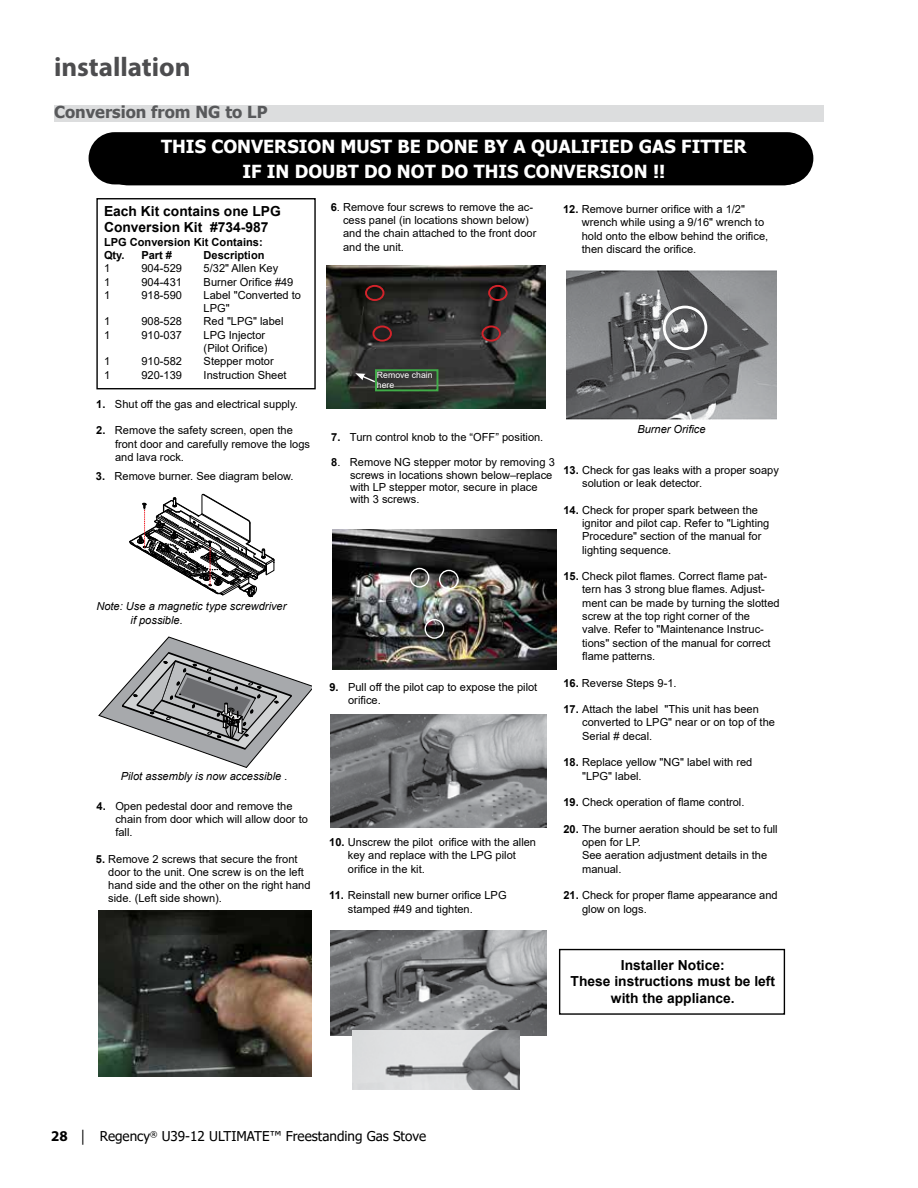
<style>
.page{position:relative;width:918px;height:1188px;background:#fff}
.page>*{position:absolute;margin:0;border:0;box-sizing:border-box;transform-origin:0 0}
.t1{font:700 27px "Myriad Pro";color:#4d4d4f}
.t2{font:700 18px/25.2px "Tahoma";color:#fff;text-align:center}
.t3{font:700 16.65px/20px "Arial";color:#fff;text-align:center}
.t4{font:700 16.5px "Tahoma";color:#58595b}
.t5{font:700 13.8px/16.6px "Arial";color:#000}
.t6{font:13.5px "Tahoma";color:#000}
.t7{font:11.1px/13.4px "Arial";color:#000}
.t8{font:italic 11.1px/13.4px "Arial";color:#000}
.t9{font:700 11.1px/13.4px "Arial";color:#000}
.t10{font:8.7px/10.5px "Arial";color:#fff}
.s1{font-weight:700}
.s2{font-family:"Myriad Pro";font-weight:700;font-size:15px}
.s3{font-family:"Myriad Pro";font-size:15px}
</style>
<div class="page">
<div style="left:54px;top:106px;width:770px;height:16px;background:#dcddde"></div>
<div style="left:90px;top:134px;width:722px;height:49px;background:#000;border-radius:25px"></div>
<div style="left:89px;top:132px;width:724px;height:52px;border:3px solid #000;border-radius:25px"></div>
<svg style="left:110px;top:184px;width:682px;height:1px"></svg>
<svg style="left:130px;top:494px;width:145px;height:103px"></svg>
<svg style="left:99px;top:637px;width:213px;height:131px"></svg>
<div style="left:96px;top:198px;width:220px;height:191px;border:1px solid #000"></div>
<img style="left:333px;top:529px;width:223px;height:141px">
<div style="left:439px;top:570px;width:20px;height:20px;border:1px solid #fff;border-radius:50%"></div>
<div style="left:410px;top:568px;width:19px;height:20px;border:1px solid #fff;border-radius:50%"></div>
<div style="left:425px;top:619px;width:19px;height:20px;border:1px solid #fff;border-radius:50%"></div>
<img style="left:330px;top:714px;width:217px;height:114px">
<img style="left:330px;top:930px;width:217px;height:106px">
<img style="left:352px;top:1030px;width:167px;height:60px">
<img style="left:567px;top:271px;width:209px;height:149px">
<div style="left:663px;top:306px;width:44px;height:44px;border:3px solid #fff;border-radius:50%"></div>
<div style="left:559px;top:949px;width:226px;height:66px;border:1px solid #000"></div>
<img style="left:326px;top:265px;width:220px;height:144px">
<div style="left:488px;top:285px;width:20px;height:16px;border:2px solid #d2232a;border-radius:50%"></div>
<div style="left:482px;top:326px;width:19px;height:16px;border:2px solid #d2232a;border-radius:50%"></div>
<div style="left:365px;top:285px;width:19px;height:16px;border:2px solid #d2232a;border-radius:50%"></div>
<div style="left:372px;top:326px;width:20px;height:16px;border:2px solid #d2232a;border-radius:50%"></div>
<div style="left:375px;top:369px;width:63px;height:22px;border:2px solid #41ad49"></div>
<img style="left:99px;top:911px;width:212px;height:165px">
<svg style="left:355px;top:373px;width:22px;height:11px"></svg>
<h1 class="t1" style="left:54px;top:50px;width:138px">installation</h1>
<h3 class="t4" style="left:54px;top:101px;width:215px">Conversion from NG to LP</h3>
<h2 class="t2" style="left:161px;top:135px;width:587px">THIS CONVERSION MUST BE DONE BY A QUALIFIED GAS FITTER<br>IF IN DOUBT DO NOT DO THIS CONVERSION !!</h2>
<h3 class="t3" style="left:194px;top:132px;width:528px">THIS CONVERSION MUST BE DONE BY A QUALIFIED GAS FITTER<br>IF IN DOUBT DO NOT DO THIS CONVERSION !!</h3>
<p class="t5" style="left:104px;top:203px;width:178px">Each Kit contains one LPG<br>Conversion Kit #734-987</p>
<p class="t9" style="left:104px;top:235px;width:160px">LPG Conversion Kit Contains:<br>Qty.</p>
<p class="t9" style="left:141px;top:249px;width:32px">Part #</p>
<p class="t9" style="left:204px;top:249px;width:62px">Description</p>
<p class="t7" style="left:104px;top:262px;width:8px">1</p>
<p class="t7" style="left:141px;top:262px;width:42px">904-529</p>
<p class="t7" style="left:204px;top:262px;width:76px">5/32" Allen Key</p>
<p class="t7" style="left:104px;top:275px;width:8px">1</p>
<p class="t7" style="left:141px;top:275px;width:42px">904-431</p>
<p class="t7" style="left:204px;top:275px;width:91px">Burner Orifice #49</p>
<p class="t7" style="left:104px;top:288px;width:8px">1</p>
<p class="t7" style="left:141px;top:288px;width:42px">918-590</p>
<p class="t7" style="left:204px;top:288px;width:99px">Label "Converted to<br>LPG"</p>
<p class="t7" style="left:104px;top:315px;width:8px">1</p>
<p class="t7" style="left:141px;top:315px;width:42px">908-528</p>
<p class="t7" style="left:204px;top:315px;width:81px">Red "LPG" label</p>
<p class="t7" style="left:104px;top:328px;width:8px">1</p>
<p class="t7" style="left:141px;top:328px;width:42px">910-037</p>
<p class="t7" style="left:204px;top:328px;width:65px">LPG Injector (Pilot Orifice)</p>
<p class="t7" style="left:104px;top:355px;width:8px">1</p>
<p class="t7" style="left:141px;top:355px;width:42px">910-582</p>
<p class="t7" style="left:204px;top:355px;width:72px">Stepper motor</p>
<p class="t7" style="left:104px;top:368px;width:8px">1</p>
<p class="t7" style="left:141px;top:368px;width:42px">920-139</p>
<p class="t7" style="left:204px;top:368px;width:85px">Instruction Sheet</p>
<p class="t7" style="left:96px;top:397px;width:203px"><span class="s1">1.</span> Shut off the gas and electrical supply.</p>
<p class="t7" style="left:115px;top:424px;width:197px;text-indent:-19px"><span class="s1">2.</span> Remove the safety screen, open the front door and carefully remove the logs and lava rock.</p>
<p class="t7" style="left:96px;top:470px;width:199px"><span class="s1">3.</span> Remove burner. See diagram below.</p>
<p class="t8" style="left:131px;top:600px;width:157px;text-indent:-34px">Note: Use a magnetic type screwdriver if possible.</p>
<p class="t8" style="left:121px;top:770px;width:168px">Pilot assembly is now accessible .</p>
<p class="t7" style="left:115px;top:799px;width:194px;text-indent:-19px"><span class="s1">4.</span> Open pedestal door and remove the chain from door which will allow door to fall.</p>
<p class="t7" style="left:108px;top:852px;width:204px;text-indent:-12px"><span class="s1">5.</span> Remove 2 screws that secure the front door to the unit. One screw is on the left hand side and the other on the right hand side. (Left side shown).</p>
<p class="t7" style="left:343px;top:200px;width:195px;text-indent:-12px"><span class="s1">6</span>. Remove four screws to remove the ac&shy;cess panel (in locations shown below) and the chain attached to the front door and the unit.</p>
<p class="t7" style="left:582px;top:202px;width:188px;text-indent:-19px"><span class="s1">12.</span> Remove burner orifice with a 1/2" wrench while using a 9/16" wrench to hold onto the elbow behind the orifice, then discard the orifice.</p>
<p class="t10" style="left:377px;top:369px;width:57px">Remove chain here</p>
<p class="t7" style="left:331px;top:431px;width:214px"><span class="s1">7.</span> Turn control knob to the “OFF” position.</p>
<p class="t7" style="left:350px;top:456px;width:206px;line-height:12.5px;text-indent:-19px"><span class="s1">8</span>. Remove NG stepper motor by removing 3 screws in locations shown below–replace with LP stepper motor, secure in place with 3 screws.</p>
<p class="t7" style="left:348px;top:680px;width:191px;text-indent:-19px"><span class="s1">9.</span> Pull off the pilot cap to expose the pilot orifice.</p>
<p class="t7" style="left:348px;top:835px;width:190px;text-indent:-19px"><span class="s1">10.</span> Unscrew the pilot orifice with the allen key and replace with the LPG pilot orifice in the kit.</p>
<p class="t7" style="left:348px;top:889px;width:160px;text-indent:-19px"><span class="s1">11.</span> Reinstall new burner orifice LPG stamped #49 and tighten.</p>
<p class="t8" style="left:637px;top:423px;width:70px">Burner Orifice</p>
<p class="t7" style="left:582px;top:463px;width:198px;text-indent:-19px"><span class="s1">13.</span> Check for gas leaks with a proper soapy solution or leak detector.</p>
<p class="t7" style="left:582px;top:503px;width:189px;text-indent:-19px"><span class="s1">14.</span> Check for proper spark between the ignitor and pilot cap. Refer to "Lighting Procedure" section of the manual for lighting sequence.</p>
<p class="t7" style="left:582px;top:570px;width:199px;text-indent:-19px"><span class="s1">15.</span> Check pilot flames. Correct flame pat&shy;tern has 3 strong blue flames. Adjust&shy;ment can be made by turning the slotted screw at the top right corner of the valve. Refer to "Maintenance Instruc&shy;tions" section of the manual for correct flame patterns.</p>
<p class="t7" style="left:563px;top:676px;width:115px"><span class="s1">16.</span> Reverse Steps 9-1.</p>
<p class="t7" style="left:582px;top:703px;width:194px;text-indent:-19px"><span class="s1">17.</span> Attach the label "This unit has been converted to LPG" near or on top of the<br>Serial # decal.</p>
<p class="t7" style="left:582px;top:756px;width:172px;text-indent:-19px"><span class="s1">18.</span> Replace yellow "NG" label with red "LPG" label.</p>
<p class="t7" style="left:563px;top:796px;width:183px"><span class="s1">19.</span> Check operation of flame control.</p>
<p class="t7" style="left:582px;top:822px;width:197px;text-indent:-19px"><span class="s1">20.</span> The burner aeration should be set to full open for LP.<br>See aeration adjustment details in the manual.</p>
<p class="t7" style="left:582px;top:889px;width:197px;text-indent:-19px"><span class="s1">21.</span> Check for proper flame appearance and glow on logs.</p>
<p class="t5" style="left:571px;top:957px;width:206px;text-align:center">Installer Notice:<br>These instructions must be left with the appliance.</p>
<p class="t6" style="left:51px;top:1127px;width:376px"><span class="s2">28</span> <span class="s3">|</span> Regency<sup>®</sup> U39-12 ULTIMATE™ Freestanding Gas Stove</p>
</div>
